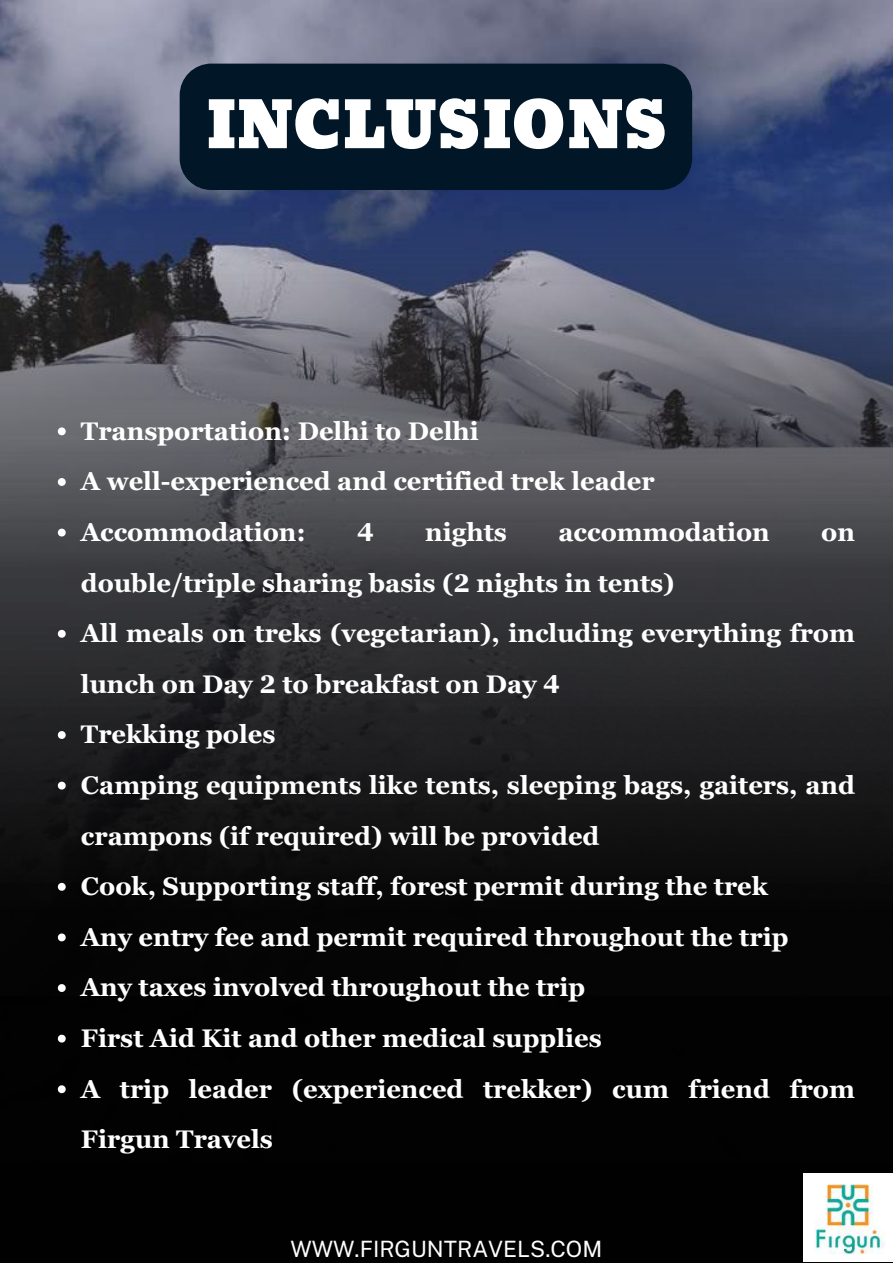
<style>
.page{position:relative;width:893px;height:1264px;background:#fff}
.page>*{position:absolute;margin:0;border:0;box-sizing:border-box;transform-origin:0 0}
.t1{font:63px "Bevan";color:#fff}
.t2{font:700 25.5px/50.6px "Georgia Pro";color:#fefffe}
.t3{font:22.5px "Public Sans";color:#fefefe}
</style>
<div class="page">
<img style="left:0;top:0;width:892px;height:1262px">
<img style="left:0;top:187px;width:892px;height:1074px">
<svg style="left:58px;top:427px;width:8px;height:8px"></svg>
<svg style="left:58px;top:478px;width:8px;height:8px"></svg>
<svg style="left:58px;top:528px;width:8px;height:8px"></svg>
<svg style="left:58px;top:630px;width:8px;height:7px"></svg>
<svg style="left:58px;top:731px;width:8px;height:8px"></svg>
<svg style="left:58px;top:781px;width:8px;height:8px"></svg>
<svg style="left:58px;top:882px;width:8px;height:8px"></svg>
<svg style="left:58px;top:933px;width:8px;height:8px"></svg>
<svg style="left:58px;top:984px;width:8px;height:7px"></svg>
<svg style="left:58px;top:1034px;width:8px;height:8px"></svg>
<svg style="left:58px;top:1085px;width:8px;height:8px"></svg>
<div style="left:180px;top:64px;width:512px;height:126px;background:#011627"></div>
<h1 class="t1" style="left:205px;top:75px;width:463px">INCLUSIONS</h1>
<p class="t2" style="left:81px;top:405px;width:575px">Transportation: Delhi to Delhi<br>A well-experienced and certified trek leader<br>Accommodation:</p>
<p class="t2" style="left:357px;top:507px;width:18px">4</p>
<p class="t2" style="left:425px;top:507px;width:83px">nights</p>
<p class="t2" style="left:558px;top:507px;width:213px">accommodation</p>
<p class="t2" style="left:821px;top:507px;width:35px">on</p>
<p class="t2" style="left:81px;top:557px;width:775px">double/triple sharing basis (2 nights in tents)<br>All meals on treks (vegetarian), including everything from lunch on Day 2 to breakfast on Day 4<br>Trekking poles<br>Camping equipments like tents, sleeping bags, gaiters, and crampons (if required) will be provided<br>Cook, Supporting staff, forest permit during the trek<br>Any entry fee and permit required throughout the trip<br>Any taxes involved throughout the trip<br>First Aid Kit and other medical supplies<br>A trip leader (experienced trekker) cum friend from Firgun Travels</p>
<p class="t3" style="left:290px;top:1235px;width:313px">WWW.FIRGUNTRAVELS.COM</p>
</div>
